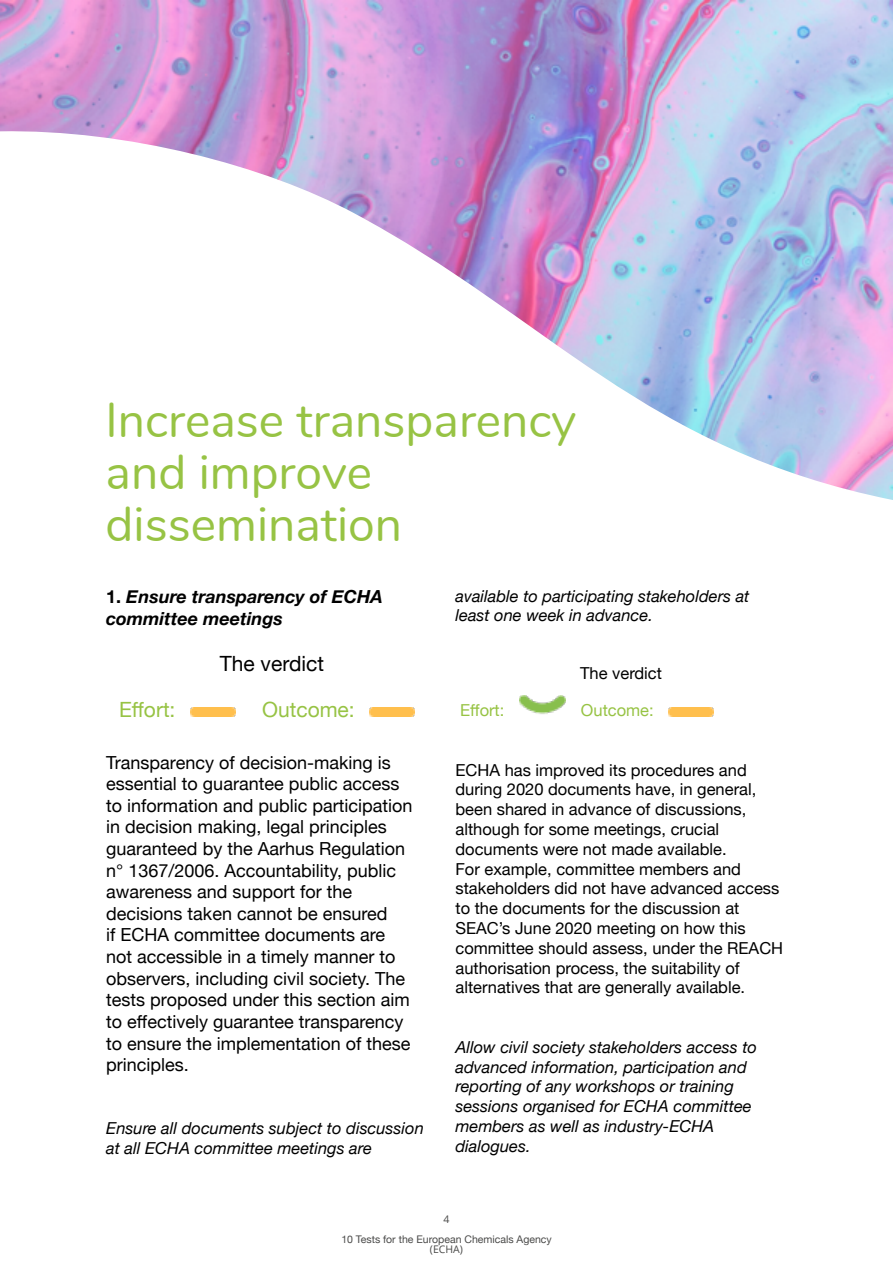
<style>
.page{position:relative;width:893px;height:1263px;background:#fff}
.page>*{position:absolute;margin:0;border:0;box-sizing:border-box;transform-origin:0 0}
.t1{font:48px/52.1px "Nunito";color:#97c344}
.t2{font:21px "Helvetica Neue";color:#97c344}
.t3{font:21px "Helvetica Neue";color:#000}
.t4{font:18px/21.6px "Helvetica Neue";color:#000}
.t5{font:italic 700 18px/21.6px "Helvetica Neue";color:#000}
.t6{font:16.5px/19.8px "Helvetica Neue";color:#000}
.t7{font:italic 16.5px/19.8px "Helvetica Neue";color:#000}
.t8{font:16.5px "Helvetica Neue";color:#97c344}
.t9{font:10.5px "Helvetica Neue";color:#4a4a49}
.t10{font:10.5px "Open Sans";color:#4a4a49}
.s1{font-style:normal}
</style>
<div class="page">
<img style="left:0;top:0;width:893px;height:500px">
<img style="left:190px;top:708px;width:45px;height:9px">
<img style="left:370px;top:708px;width:45px;height:9px">
<img style="left:519px;top:695px;width:47px;height:19px">
<img style="left:669px;top:707px;width:45px;height:9px">
<h1 class="t1" style="left:106px;top:392px;width:472px">Increase transparency and improve dissemination</h1>
<p class="t5" style="left:106px;top:587px;width:278px"><span class="s1">1.</span> Ensure transparency of ECHA committee meetings</p>
<p class="t3" style="left:220px;top:648px;width:106px">The verdict</p>
<p class="t2" style="left:119px;top:694px;width:58px">Effort:</p>
<p class="t2" style="left:262px;top:694px;width:94px">Outcome:</p>
<p class="t4" style="left:106px;top:752px;width:308px">Transparency of decision-making is essential to guarantee public access to information and public participation in decision making, legal principles guaranteed by the Aarhus Regulation n° 1367/2006. Accountability, public awareness and support for the decisions taken cannot be ensured<br>if ECHA committee documents are not accessible in a timely manner to observers, including civil society. The tests proposed under this section aim to effectively guarantee transparency to ensure the implementation of these principles.</p>
<p class="t7" style="left:106px;top:1119px;width:319px">Ensure all documents subject to discussion at all ECHA committee meetings are</p>
<p class="t7" style="left:455px;top:587px;width:295px">available to participating stakeholders at least one week in advance.</p>
<p class="t6" style="left:580px;top:664px;width:83px">The verdict</p>
<p class="t8" style="left:460px;top:698px;width:46px">Effort:</p>
<p class="t8" style="left:581px;top:698px;width:74px">Outcome:</p>
<p class="t6" style="left:455px;top:761px;width:329px">ECHA has improved its procedures and during 2020 documents have, in general, been shared in advance of discussions, although for some meetings, crucial documents were not made available.<br>For example, committee members and stakeholders did not have advanced access to the documents for the discussion at SEAC’s June 2020 meeting on how this committee should assess, under the REACH authorisation process, the suitability of alternatives that are generally available.</p>
<p class="t7" style="left:455px;top:1038px;width:303px">Allow civil society stakeholders access to advanced information, participation and reporting of any workshops or training sessions organised for ECHA committee members as well as industry-ECHA dialogues.</p>
<p class="t10" style="left:443px;top:1212px;width:8px">4</p>
<p class="t9" style="left:341px;top:1231px;width:212px">10 Tests for the European Chemicals Agency</p>
<p class="t10" style="left:430px;top:1242px;width:35px">(ECHA)</p>
</div>
